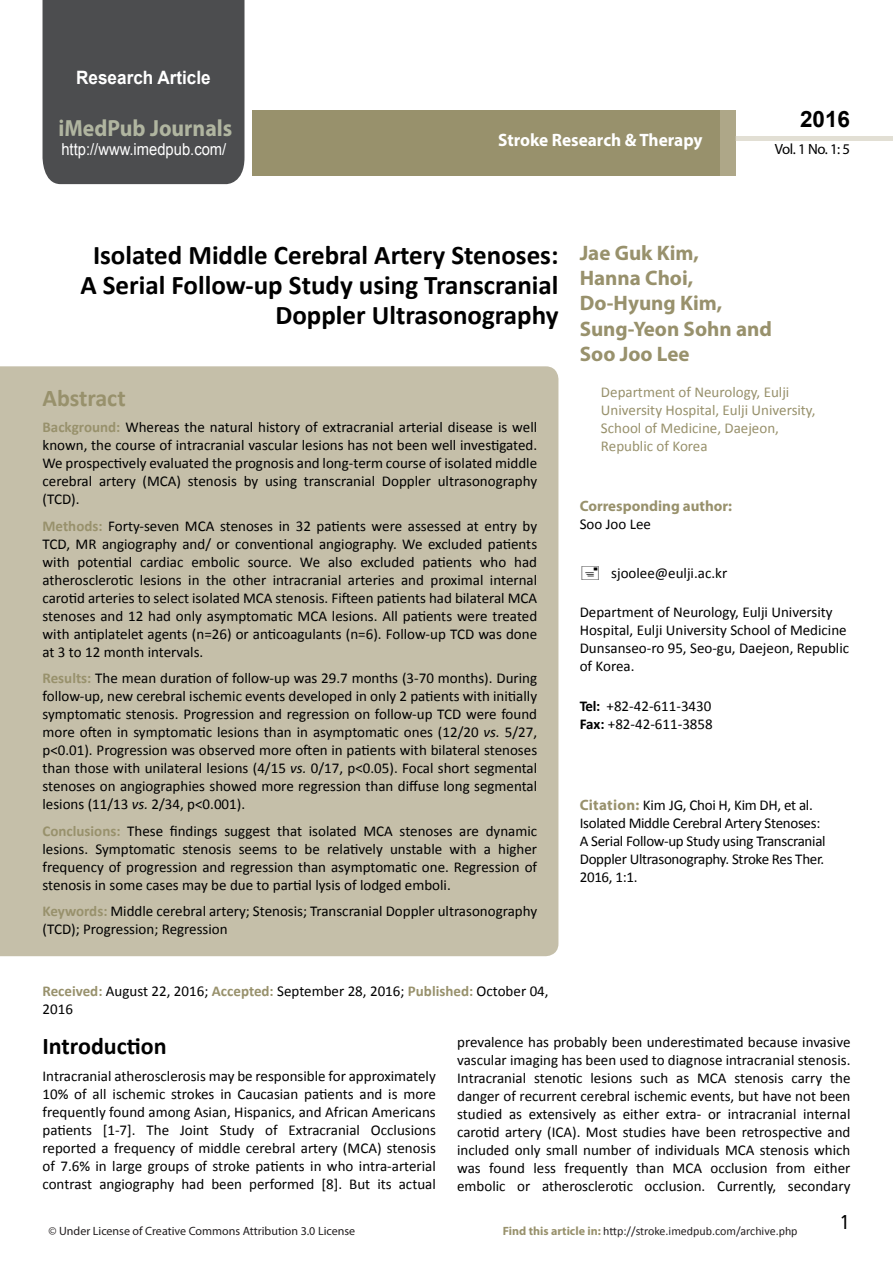
<style>
.page{position:relative;width:893px;height:1263px;background:#fff}
.page>*{position:absolute;margin:0;border:0;box-sizing:border-box;transform-origin:0 0}
.t1{font:700 27px/29.7px "Calibri";color:#000;text-align:right}
.t2{font:25.5px "Tunga";color:#000}
.t3{font:700 24px "Calibri";color:#000}
.t4{font:700 24px "Calibri";color:#98916c}
.t5{font:700 23.4px "Myriad Pro";color:#b0b5a0;scale:.93 1}
.t6{font:700 22.5px "Arial";color:#000}
.t7{font:700 21px/25.2px "Myriad Pro";color:#98916c}
.t8{font:700 18.45px "Arial";color:#fff;scale:.93 1}
.t9{font:700 18px "Myriad Pro";color:#fff;scale:.96 1}
.t10{font:16.5px "Arial";color:#fff;scale:.89 1}
.t11{font:15px/18px "Calibri";color:#000;text-align:justify}
.t12{font:15px/18px "Calibri";letter-spacing:-.02em;color:#000}
.t13{font:15px/18px "Calibri";color:#98916c}
.t14{font:700 15px "Myriad Pro";color:#98916c}
.t15{font:14.85px "Myriad Pro";color:#000}
.t16{font:12px "Calibri";color:#221e1f}
.t17{font:12px "Myriad Pro";color:#221e1f}
.s1{font-weight:700;color:#98916c}
.s2{font-style:italic}
.s3{font-weight:700}
.s4{font-family:"Myriad Pro";font-weight:700;color:#98916c}
</style>
<div class="page">
<div style="left:252px;top:110px;width:469px;height:66px;background:#98916c"></div>
<div style="left:720px;top:110px;width:16px;height:66px;background:#aea788"></div>
<div style="left:43px;top:0;width:201px;height:184px;background:#4c4d4f"></div>
<hr style="left:736px;top:137px;width:157px;height:4px;background:#e2dfd4">
<div style="left:0;top:366px;width:558px;height:590px;background:#c5bfa9"></div>
<p class="t8" style="left:76px;top:65px;width:146px">Research Article</p>
<h3 class="t5" style="left:58px;top:113px;width:188px">iMedPub Journals</h3>
<p class="t10" style="left:61px;top:138px;width:187px">http://www.imedpub.com/</p>
<p class="t9" style="left:498px;top:129px;width:214px">Stroke Research &amp; Therapy</p>
<h3 class="t6" style="left:800px;top:104px;width:52px">2016</h3>
<p class="t15" style="left:775px;top:140px;width:77px">Vol. 1 No. 1: 5</p>
<h1 class="t1" style="left:80px;top:241px;width:480px">Isolated Middle Cerebral Artery Stenoses:<br>A Serial Follow-up Study using Transcranial<br>Doppler Ultrasonography</h1>
<h3 class="t4" style="left:43px;top:382px;width:85px">Abstract</h3>
<p class="t11" style="left:43px;top:418px;width:496px"><span class="s1">Background:</span> Whereas the natural history of extracranial arterial disease is well known, the course of intracranial vascular lesions has not been well investigated.<br>We prospectively evaluated the prognosis and long-term course of isolated middle cerebral artery (MCA) stenosis by using transcranial Doppler ultrasonography (TCD).</p>
<p class="t11" style="left:43px;top:517px;width:496px"><span class="s1">Methods:</span> Forty-seven MCA stenoses in 32 patients were assessed at entry by TCD, MR angiography and/ or conventional angiography. We excluded patients with potential cardiac embolic source. We also excluded patients who had atherosclerotic lesions in the other intracranial arteries and proximal internal carotid arteries to select isolated MCA stenosis. Fifteen patients had bilateral MCA stenoses and 12 had only asymptomatic MCA lesions. All patients were treated with antiplatelet agents (n=26) or anticoagulants (n=6). Follow-up TCD was done at 3 to 12 month intervals.</p>
<p class="t11" style="left:43px;top:669px;width:496px"><span class="s1">Results:</span> The mean duration of follow-up was 29.7 months (3-70 months). During follow-up, new cerebral ischemic events developed in only 2 patients with initially symptomatic stenosis. Progression and regression on follow-up TCD were found more often in symptomatic lesions than in asymptomatic ones (12/20 <span class="s2">vs.</span> 5/27, p&lt;0.01). Progression was observed more often in patients with bilateral stenoses than those with unilateral lesions (4/15 <span class="s2">vs.</span> 0/17, p&lt;0.05). Focal short segmental stenoses on angiographies showed more regression than diffuse long segmental lesions (11/13 <span class="s2">vs.</span> 2/34, p&lt;0.001).</p>
<p class="t11" style="left:43px;top:822px;width:496px"><span class="s1">Conclusions:</span> These findings suggest that isolated MCA stenoses are dynamic lesions. Symptomatic stenosis seems to be relatively unstable with a higher frequency of progression and regression than asymptomatic one. Regression of stenosis in some cases may be due to partial lysis of lodged emboli.</p>
<p class="t11" style="left:43px;top:902px;width:496px"><span class="s1">Keywords:</span> Middle cerebral artery; Stenosis; Transcranial Doppler ultrasonography (TCD); Progression; Regression</p>
<h3 class="t7" style="left:580px;top:240px;width:194px">Jae Guk Kim,<br>Hanna Choi,<br>Do-Hyung Kim,<br>Sung-Yeon Sohn and<br>Soo Joo Lee</h3>
<p class="t13" style="left:601px;top:383px;width:216px">Department of Neurology, Eulji<br>University Hospital, Eulji University,<br>School of Medicine, Daejeon,<br>Republic of Korea</p>
<p class="t14" style="left:580px;top:496px;width:154px">Corresponding author:</p>
<p class="t11" style="left:580px;top:515px;width:73px">Soo Joo Lee</p>
<p class="t11" style="left:611px;top:564px;width:117px">sjoolee@eulji.ac.kr</p>
<p class="t11" style="left:580px;top:603px;width:271px;text-align:left">Department of Neurology, Eulji University Hospital, Eulji University School of Medicine Dunsanseo-ro 95, Seo-gu, Daejeon, Republic of Korea.</p>
<p class="t11" style="left:580px;top:697px;width:135px"><span class="s3">Tel:</span> +82-42-611-3430<br><span class="s3">Fax:</span> +82-42-611-3858</p>
<p class="t12" style="left:580px;top:796px;width:247px"><span class="s4">Citation:</span> Kim JG, Choi H, Kim DH, et al.<br>Isolated Middle Cerebral Artery Stenoses:<br>A Serial Follow-up Study using Transcranial Doppler Ultrasonography. Stroke Res Ther.<br>2016, 1:1.</p>
<p class="t11" style="left:43px;top:981px;width:508px;line-height:18.8px"><span class="s1">Received:</span> August 22, 2016; <span class="s1">Accepted:</span> September 28, 2016; <span class="s1">Published:</span> October 04,<br>2016</p>
<p class="t11" style="left:457px;top:1033px;width:395px">prevalence has probably been underestimated because invasive vascular imaging has been used to diagnose intracranial stenosis.<br>Intracranial stenotic lesions such as MCA stenosis carry the danger of recurrent cerebral ischemic events, but have not been studied as extensively as either extra- or intracranial internal carotid artery (ICA). Most studies have been retrospective and included only small number of individuals MCA stenosis which was found less frequently than MCA occlusion from either embolic or atherosclerotic occlusion. Currently, secondary</p>
<h3 class="t3" style="left:43px;top:1031px;width:126px">Introduction</h3>
<p class="t11" style="left:43px;top:1067px;width:395px">Intracranial atherosclerosis may be responsible for approximately 10% of all ischemic strokes in Caucasian patients and is more frequently found among Asian, Hispanics, and African Americans patients [1-7]. The Joint Study of Extracranial Occlusions reported a frequency of middle cerebral artery (MCA) stenosis of 7.6% in large groups of stroke patients in who intra-arterial contrast angiography had been performed [8]. But its actual</p>
<p class="t17" style="left:49px;top:1224px;width:308px">© Under License of Creative Commons Attribution 3.0 License</p>
<p class="t16" style="left:503px;top:1224px;width:296px"><span class="s4">Find this article in:</span> http://stroke.imedpub.com/archive.php</p>
<h2 class="t2" style="left:841px;top:1205px;width:9px">1</h2>
</div>
